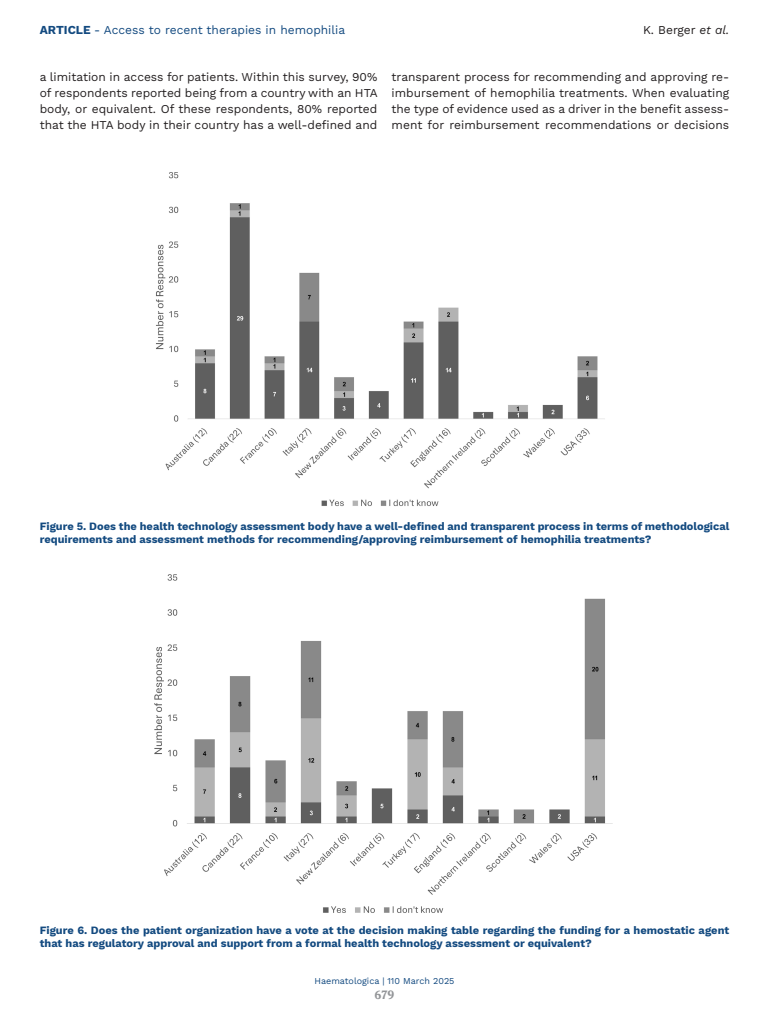
<style>
.page{position:relative;width:769px;height:1024px;background:#fff}
.page>*{position:absolute;margin:0;border:0;box-sizing:border-box;transform-origin:0 0}
.TESTO{font:12px/16px "Work Sans";color:#231f20;text-align:justify}
.t1{font:12px "Work Sans";color:#134a80}
.t2{font:700 12px "Volkhov";color:#939598}
.DIDA_Figura{font:700 11px/13px "Work Sans";color:#134a80}
.t3{font:9px "Work Sans";color:#134a80}
.s1{font-weight:700}
.s2{font-style:italic}
</style>
<div class="page">
<img style="left:156px;top:172px;width:449px;height:334px">
<img style="left:154px;top:574px;width:459px;height:339px">
<p class="t1" style="left:40px;top:21px;width:307px"><span class="s1">ARTICLE</span> - Access to recent therapies in hemophilia</p>
<p class="TESTO" style="left:642px;top:21px;width:88px">K. Berger <span class="s2">et al.</span></p>
<p class="TESTO" style="left:40px;top:69px;width:339px">a limitation in access for patients. Within this survey, 90% of respondents reported being from a country with an HTA body, or equivalent. Of these respondents, 80% reported that the HTA body in their country has a well-defined and</p>
<p class="TESTO" style="left:391px;top:69px;width:339px">transparent process for recommending and approving re&shy;imbursement of hemophilia treatments. When evaluating the type of evidence used as a driver in the benefit assess&shy;ment for reimbursement recommendations or decisions</p>
<p class="DIDA_Figura" style="left:40px;top:520px;width:690px">Figure 5. Does the health technology assessment body have a well-defined and transparent process in terms of methodological requirements and assessment methods for recommending/approving reimbursement of hemophilia treatments?</p>
<p class="DIDA_Figura" style="left:40px;top:923px;width:690px">Figure 6. Does the patient organization have a vote at the decision making table regarding the funding for a hemostatic agent that has regulatory approval and support from a formal health technology assessment or equivalent?</p>
<p class="t3" style="left:314px;top:974px;width:141px">Haematologica | 110 March 2025</p>
<p class="t2" style="left:374px;top:987px;width:21px">679</p>
</div>
